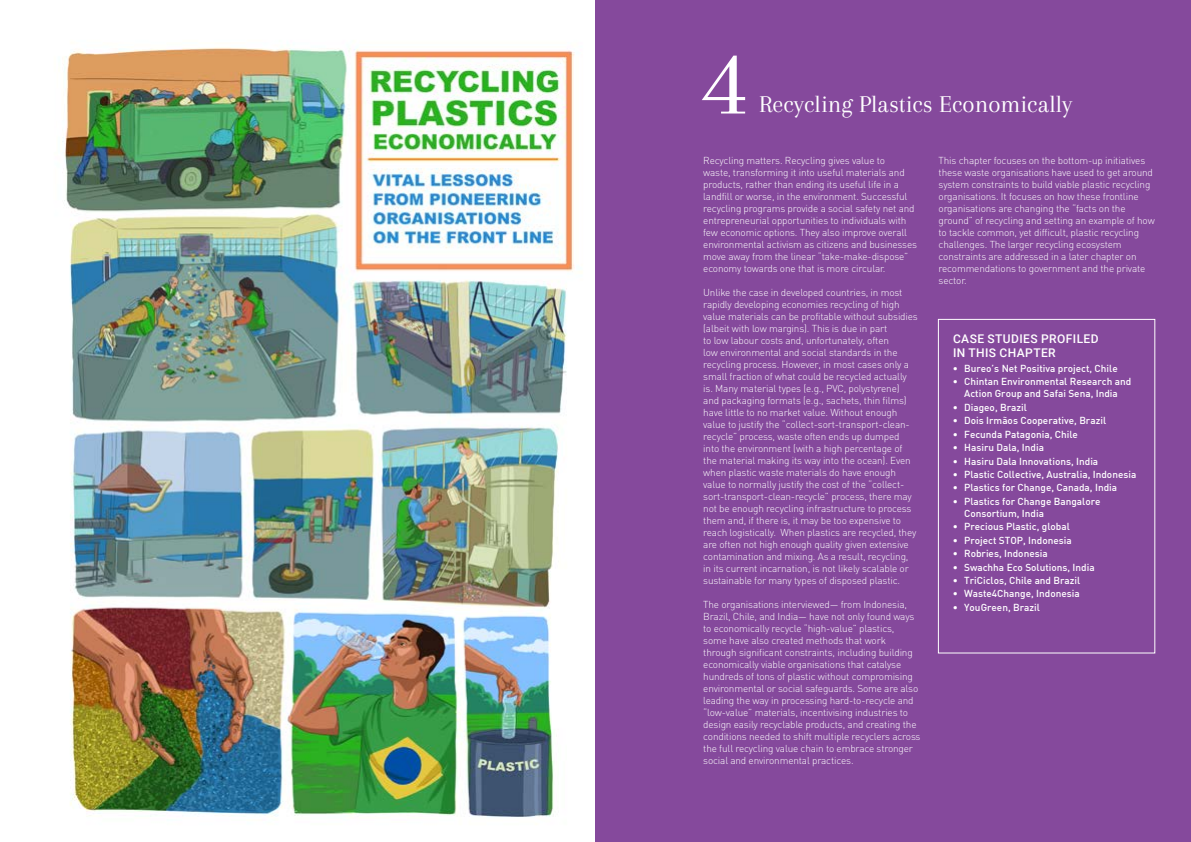
<style>
.page{position:relative;width:1191px;height:842px;background:#fff}
.page>*{position:absolute;margin:0;border:0;box-sizing:border-box;transform-origin:0 0}
.t1{font:100px "Arapey";color:#fff}
.t2{font:25px "Arapey";color:#fff}
.t3{font:500 12px/14.4px "Roboto";letter-spacing:.035em;color:#fff}
.t4{font:300 10px/12px "DIN";letter-spacing:-.015em;color:#fff}
.t5{font:500 10px/12px "DIN";color:#fff;text-align:center}
</style>
<div class="page">
<img style="left:62px;top:47px;width:520px;height:770px">
<div style="left:595px;top:0;width:596px;height:842px;background:#85499c"></div>
<div style="left:938px;top:319px;width:217px;height:334px;border:1px solid #fff"></div>
<h1 class="t1" style="left:701px;top:27px;width:48px">4</h1>
<h2 class="t2" style="left:759px;top:91px;width:314px">Recycling Plastics Economically</h2>
<p class="t4" style="left:703px;top:154px;width:215px">Recycling matters. Recycling gives value to<br>waste, transforming it into useful materials and products, rather than ending its useful life in a landfill or worse, in the environment. Successful recycling programs provide a social safety net and entrepreneurial opportunities to individuals with few economic options. They also improve overall environmental activism as citizens and businesses move away from the linear “take-make-dispose” economy towards one that is more circular.</p>
<p class="t4" style="left:703px;top:286px;width:216px">Unlike the case in developed countries, in most rapidly developing economies recycling of high value materials can be profitable without subsidies (albeit with low margins). This is due in part<br>to low labour costs and, unfortunately, often<br>low environmental and social standards in the recycling process. However, in most cases only a small fraction of what could be recycled actually is. Many material types (e.g., PVC, polystyrene) and packaging formats (e.g., sachets, thin films) have little to no market value. Without enough value to justify the “collect-sort-transport-clean&shy;recycle” process, waste often ends up dumped into the environment (with a high percentage of the material making its way into the ocean). Even when plastic waste materials do have enough value to normally justify the cost of the “collect&shy;sort-transport-clean-recycle” process, there may not be enough recycling infrastructure to process them and, if there is, it may be too expensive to reach logistically. When plastics are recycled, they are often not high enough quality given extensive contamination and mixing. As a result, recycling, in its current incarnation, is not likely scalable or sustainable for many types of disposed plastic.</p>
<p class="t4" style="left:703px;top:598px;width:219px">The organisations interviewed— from Indonesia, Brazil, Chile, and India— have not only found ways to economically recycle “high-value” plastics, some have also created methods that work through significant constraints, including building economically viable organisations that catalyse hundreds of tons of plastic without compromising environmental or social safeguards. Some are also leading the way in processing hard-to-recycle and “low-value” materials, incentivising industries to design easily recyclable products, and creating the conditions needed to shift multiple recyclers across the full recycling value chain to embrace stronger social and environmental practices.</p>
<p class="t4" style="left:938px;top:154px;width:218px">This chapter focuses on the bottom-up initiatives these waste organisations have used to get around system constraints to build viable plastic recycling organisations. It focuses on how these frontline organisations are changing the “facts on the ground” of recycling and setting an example of how to tackle common, yet difficult, plastic recycling challenges. The larger recycling ecosystem constraints are addressed in a later chapter on recommendations to government and the private sector.</p>
<p class="t3" style="left:953px;top:331px;width:147px">CASE STUDIES PROFILED<br>IN THIS CHAPTER</p>
<p class="t5" style="left:952px;top:362px;width:166px">• Bureo’s Net Positiva project, Chile</p>
<p class="t5" style="left:952px;top:375px;width:180px">• Chintan Environmental Research and<br>Action Group and Safai Sena, India</p>
<p class="t5" style="left:952px;top:401px;width:76px">• Diageo, Brazil</p>
<p class="t5" style="left:952px;top:414px;width:155px">• Dois Irmãos Cooperative, Brazil</p>
<p class="t5" style="left:952px;top:428px;width:127px">• Fecunda Patagonia, Chile</p>
<p class="t5" style="left:952px;top:441px;width:93px">• Hasiru Dala, India</p>
<p class="t5" style="left:952px;top:455px;width:147px">• Hasiru Dala Innovations, India</p>
<p class="t5" style="left:952px;top:468px;width:185px">• Plastic Collective, Australia, Indonesia</p>
<p class="t5" style="left:952px;top:481px;width:166px">• Plastics for Change, Canada, India</p>
<p class="t5" style="left:964px;top:495px;width:138px;text-align:left;text-indent:-11px">• Plastics for Change Bangalore<br>Consortium, India</p>
<p class="t5" style="left:952px;top:520px;width:118px">• Precious Plastic, global</p>
<p class="t5" style="left:952px;top:534px;width:120px">• Project STOP, Indonesia</p>
<p class="t5" style="left:952px;top:547px;width:96px">• Robries, Indonesia</p>
<p class="t5" style="left:952px;top:561px;width:143px">• Swachha Eco Solutions, India</p>
<p class="t5" style="left:952px;top:574px;width:129px">• TriCiclos, Chile and Brazil</p>
<p class="t5" style="left:952px;top:587px;width:128px">• Waste4Change, Indonesia</p>
<p class="t5" style="left:952px;top:601px;width:89px">• YouGreen, Brazil</p>
</div>
